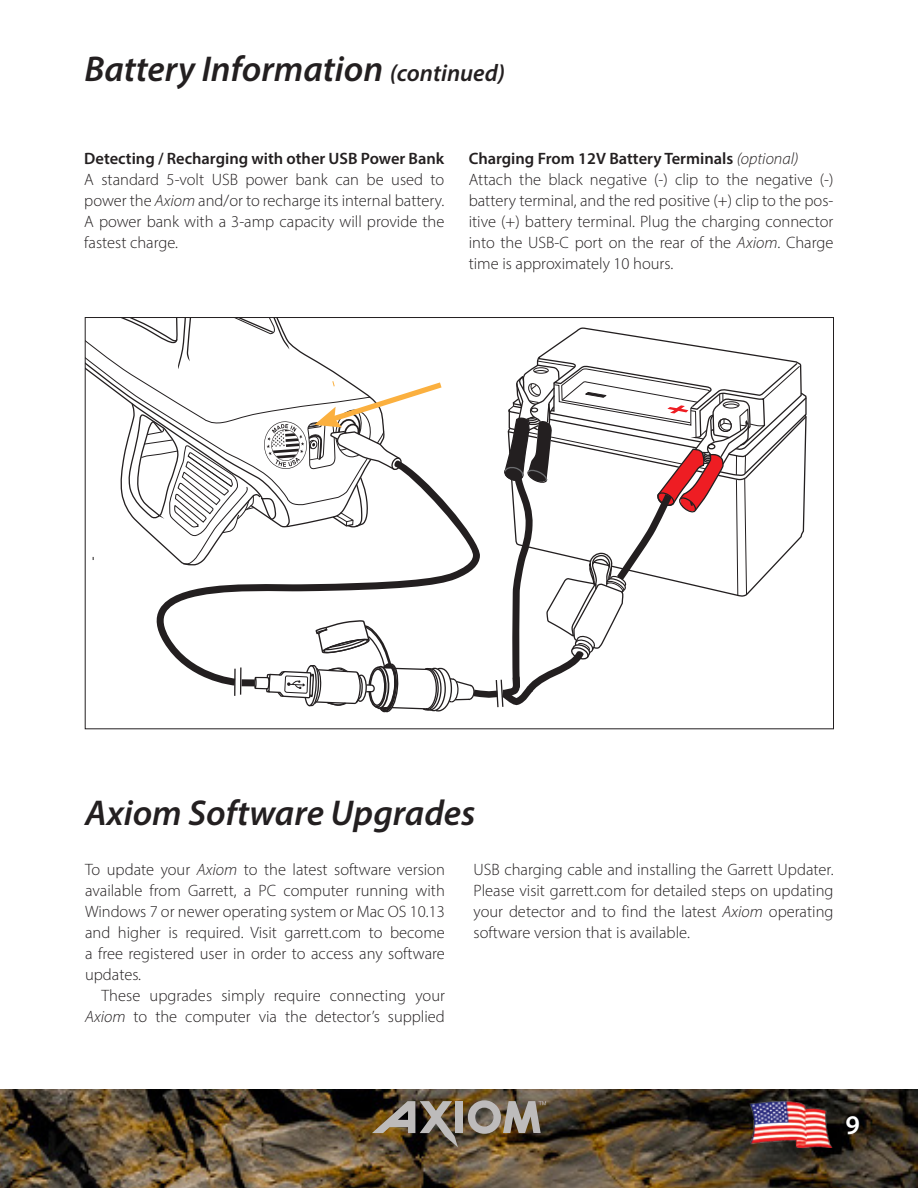
<style>
.page{position:relative;width:918px;height:1188px;background:#fff}
.page>*{position:absolute;margin:0;border:0;box-sizing:border-box;transform-origin:0 0}
.t1{font:italic 600 36px "Myriad Pro";color:#231f20}
.t2{font:600 27px "Myriad Pro";color:#fff}
.t3{font:300 16.5px/21px "Myriad Pro";color:#231f20;text-align:justify}
.t4{font:600 16.5px "Myriad Pro";color:#231f20}
.s1{font-size:24px}
.s2{font-style:italic}
.s3{font-weight:300;font-style:italic}
</style>
<div class="page">
<img style="left:0;top:1090px;width:918px;height:98px">
<img style="left:745px;top:1100px;width:89px;height:48px">
<div style="left:456px;top:1101px;width:7px;height:32px;background:#bdbbbb"></div>
<svg style="left:372px;top:1101px;width:86px;height:46px;background:#6d6251"></svg>
<svg style="left:468px;top:1100px;width:78px;height:34px;background:#8e857a"></svg>
<svg style="left:87px;top:319px;width:720px;height:394px"></svg>
<p class="t1" style="left:84px;top:46px;width:422px">Battery Information <span class="s1">(continued)</span></p>
<p class="t4" style="left:84px;top:148px;width:362px">Detecting / Recharging with other USB Power Bank</p>
<p class="t3" style="left:84px;top:169px;width:362px">A standard 5-volt USB power bank can be used to power the <span class="s2">Axiom</span> and/or to recharge its internal battery.<br>A power bank with a 3-amp capacity will provide the fastest charge.</p>
<p class="t4" style="left:469px;top:148px;width:331px">Charging From 12V Battery Terminals <span class="s3">(optional)</span></p>
<p class="t3" style="left:469px;top:169px;width:366px">Attach the black negative (-) clip to the negative (-) battery terminal, and the red positive (+) clip to the pos&shy;itive (+) battery terminal. Plug the charging connector into the USB-C port on the rear of the <span class="s2">Axiom</span>. Charge time is approximately 10 hours.</p>
<p class="t1" style="left:85px;top:790px;width:392px">Axiom Software Upgrades</p>
<p class="t3" style="left:85px;top:859px;width:361px">To update your <span class="s2">Axiom</span> to the latest software version available from Garrett, a PC computer running with Windows 7 or newer operating system or Mac OS 10.13 and higher is required. Visit garrett.com to become a free registered user in order to access any software updates.</p>
<p class="t3" style="left:85px;top:985px;width:362px;text-align:right">These upgrades simply require connecting your<br><span class="s2">Axiom</span> to the computer via the detector’s supplied</p>
<p class="t3" style="left:474px;top:859px;width:361px">USB charging cable and installing the Garrett Updater.<br>Please visit garrett.com for detailed steps on updating your detector and to find the latest <span class="s2">Axiom</span> operating software version that is available.</p>
<h2 class="t2" style="left:845px;top:1108px;width:16px">9</h2>
</div>
